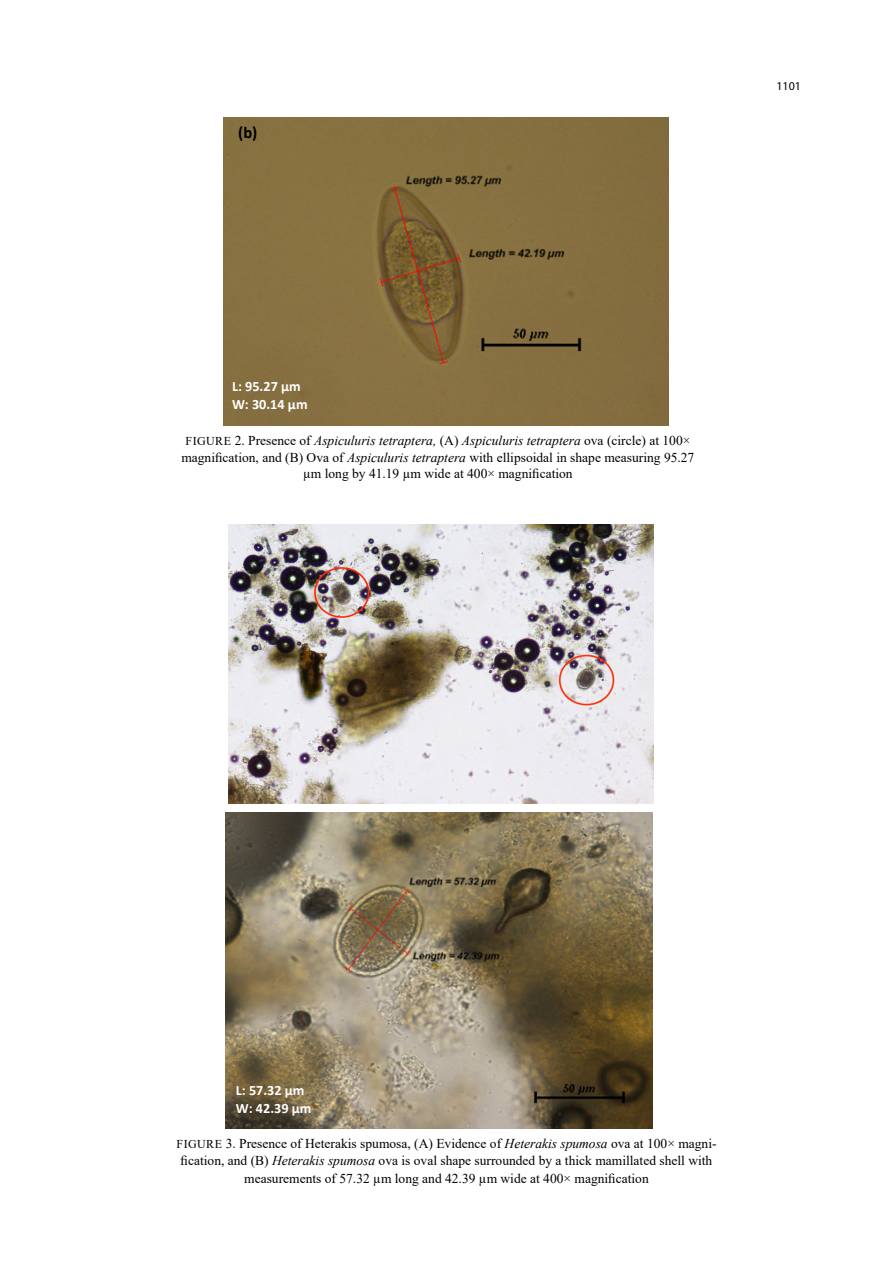
<style>
.page{position:relative;width:893px;height:1263px;background:#fff}
.page>*{position:absolute;margin:0;border:0;box-sizing:border-box;transform-origin:0 0}
.t1{font:700 16.5px "Calibri";color:#000}
.t2{font:700 14.25px/18px "Calibri";color:#fff}
.t3{font:13.5px/16.5px "Times New Roman";color:#000}
.t4{font:italic 13.5px "Times New Roman";color:#000}
.t5{font:12px "Times New Roman";letter-spacing:.035em;color:#000}
.t6{font:12px "Myriad Pro";color:#000}
.s1{font-style:normal}
.s2{font-style:italic}
</style>
<div class="page">
<img style="left:223px;top:117px;width:446px;height:308px">
<img style="left:229px;top:524px;width:425px;height:279px">
<img style="left:226px;top:813px;width:426px;height:316px">
<p class="t1" style="left:238px;top:121px;width:21px">(b)</p>
<p class="t6" style="left:776px;top:79px;width:26px">1101</p>
<p class="t2" style="left:232px;top:377px;width:77px">L: 95.27 µm<br>W: 30.14 µm</p>
<p class="t5" style="left:186px;top:432px;width:30px">Figure</p>
<p class="t4" style="left:235px;top:431px;width:457px"><span class="s1">2. Presence of</span> Aspiculuris tetraptera, <span class="s1">(A)</span> Aspiculuris tetraptera <span class="s1">ova (circle) at 100×</span></p>
<p class="t3" style="left:181px;top:448px;width:514px">magnification, and (B) Ova of <span class="s2">Aspiculuris tetraptera</span> with ellipsoidal in shape measuring 95.27</p>
<p class="t3" style="left:303px;top:465px;width:271px">µm long by 41.19 µm wide at 400× magnification</p>
<p class="t2" style="left:236px;top:1081px;width:77px">L: 57.32 µm<br>W: 42.39 µm</p>
<p class="t3" style="left:181px;top:1135px;width:537px;text-indent:45px">3. Presence of Heterakis spumosa, (A) Evidence of <span class="s2">Heterakis spumosa</span> ova at 100× magni&shy;fication, and (B) <span class="s2">Heterakis spumosa</span> ova is oval shape surrounded by a thick mamillated shell with</p>
<p class="t3" style="left:244px;top:1169px;width:406px">measurements of 57.32 µm long and 42.39 µm wide at 400× magnification</p>
<p class="t5" style="left:177px;top:1136px;width:30px">Figure</p>
</div>
